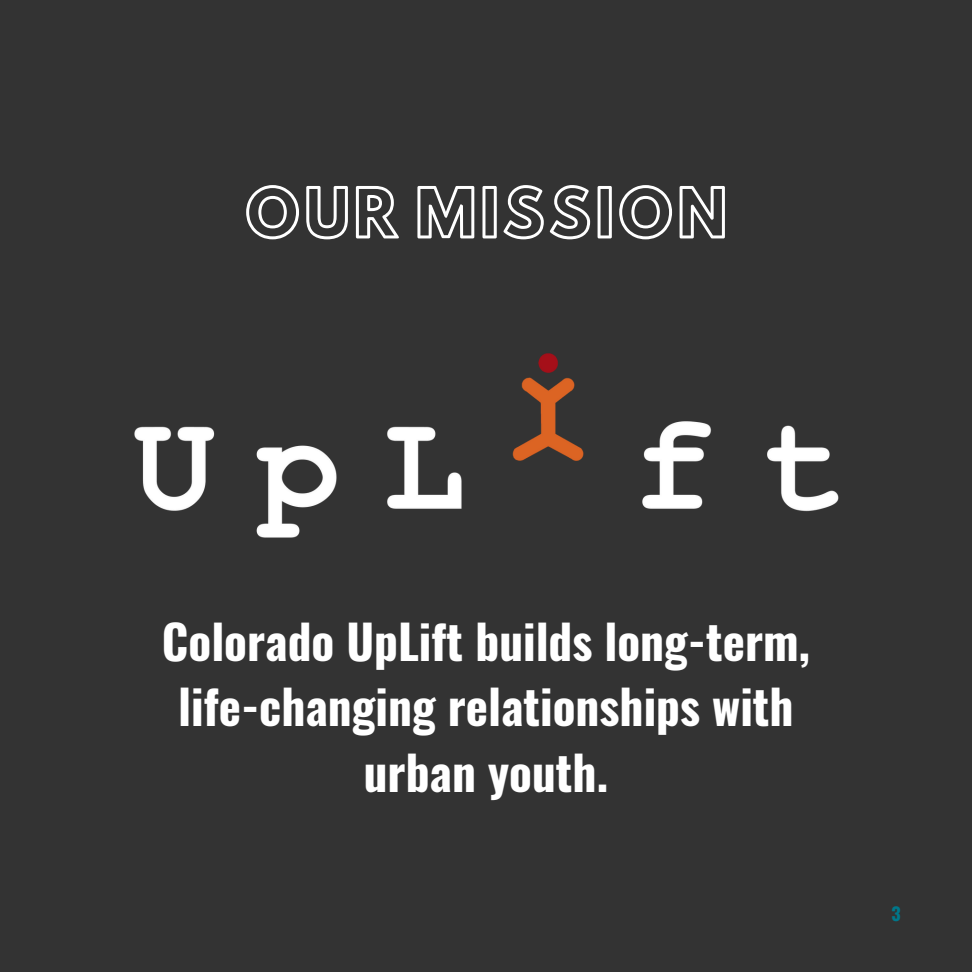
<style>
.page{position:relative;width:972px;height:972px;background:#333}
.page>*{position:absolute;margin:0;border:0;box-sizing:border-box;transform-origin:0 0}
.t1{font:60px "Hussar Ekologiczne 1";letter-spacing:.06em;color:#fff}
.t2{font:700 47.25px/65.2px "Oswald";color:#fff;text-align:center}
.t3{font:700 18px "Oswald";color:#00778a}
</style>
<div class="page">
<img style="left:134px;top:353px;width:705px;height:185px">
<p class="t1" style="left:245px;top:164px;width:484px">OUR MISSION</p>
<p class="t2" style="left:162px;top:612px;width:650px">Colorado UpLift builds long-term, life-changing relationships with urban youth.</p>
<p class="t3" style="left:891px;top:904px;width:11px">3</p>
</div>
